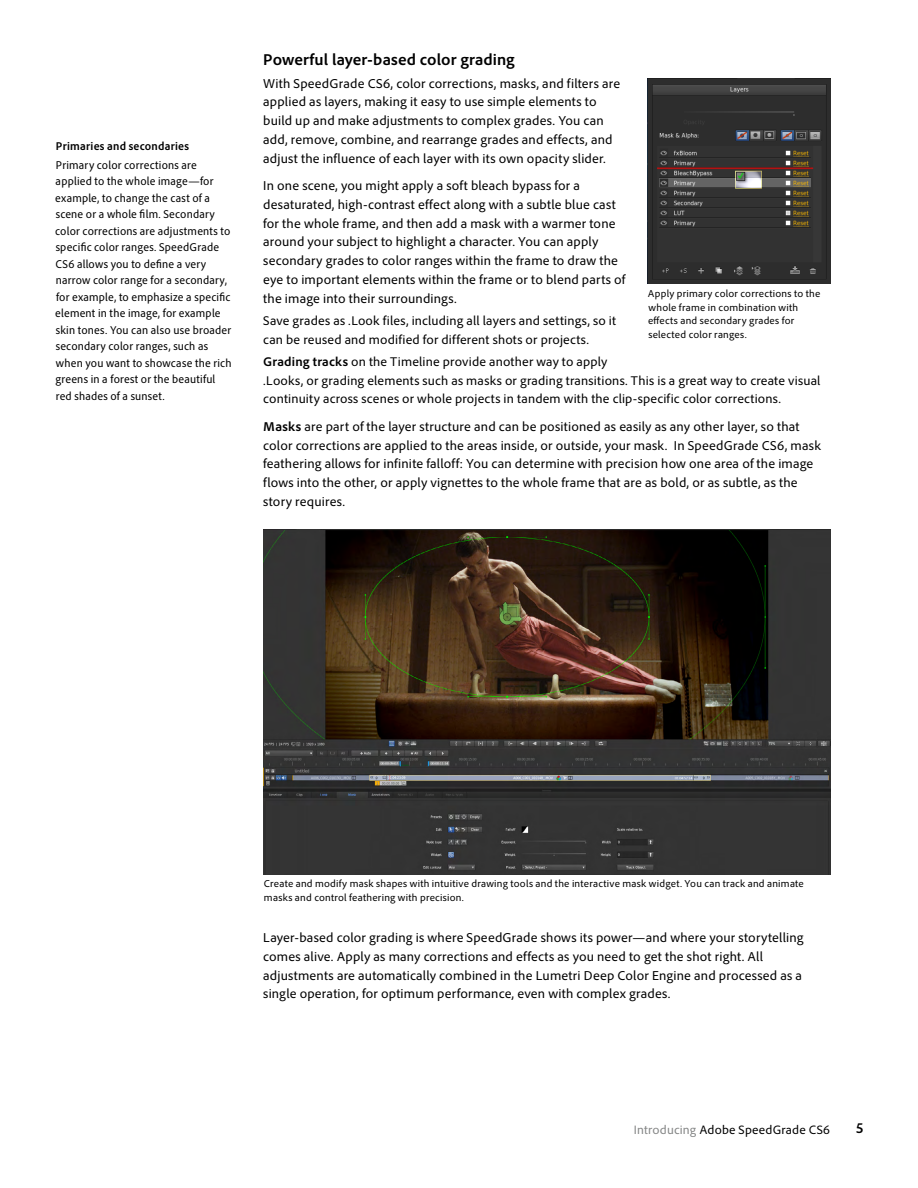
<style>
.page{position:relative;width:918px;height:1188px;background:#fff}
.page>*{position:absolute;margin:0;border:0;box-sizing:border-box;transform-origin:0 0}
.t1{font:700 16.5px "Adobe Clean";letter-spacing:.005em;color:#000}
.t2{font:700 semi-condensed 15px "Adobe Clean";color:#000}
.t3{font:13.5px/18.8px "Adobe Clean";letter-spacing:.01em;color:#000}
.t4{font:13.2px/18.6px "Adobe Clean";letter-spacing:.015em;color:#000}
.t5{font:12.75px "Adobe Clean";letter-spacing:.015em;color:#000}
.t6{font:semi-condensed 12px/16.5px "Adobe Clean";letter-spacing:.015em;color:#000}
.t7{font:700 semi-condensed 12px "Adobe Clean";letter-spacing:.02em;color:#000}
.t8{font:10.5px/13.5px "Adobe Clean";letter-spacing:.02em;color:#000}
.s1{font-weight:700}
.s2{color:#868787}
</style>
<div class="page">
<img style="left:648px;top:79px;width:182px;height:204px">
<img style="left:264px;top:529px;width:566px;height:346px">
<p class="t7" style="left:56px;top:139px;width:135px">Primaries and secondaries</p>
<p class="t6" style="left:55px;top:156px;width:178px">Primary color corrections are applied to the whole image—for example, to change the cast of a scene or a whole film. Secondary color corrections are adjustments to specific color ranges. SpeedGrade<br>CS6 allows you to define a very narrow color range for a secondary, for example, to emphasize a specific element in the image, for example skin tones. You can also use broader secondary color ranges, such as when you want to showcase the rich greens in a forest or the beautiful red shades of a sunset.</p>
<p class="t1" style="left:263px;top:49px;width:253px">Powerful layer-based color grading</p>
<p class="t3" style="left:263px;top:74px;width:359px">With SpeedGrade CS6, color corrections, masks, and filters are applied as layers, making it easy to use simple elements to build up and make adjustments to complex grades. You can add, remove, combine, and rearrange grades and effects, and adjust the influence of each layer with its own opacity slider.</p>
<p class="t3" style="left:263px;top:176px;width:364px">In one scene, you might apply a soft bleach bypass for a desaturated, high-contrast effect along with a subtle blue cast for the whole frame, and then add a mask with a warmer tone around your subject to highlight a character. You can apply secondary grades to color ranges within the frame to draw the eye to important elements within the frame or to blend parts of the image into their surroundings.</p>
<p class="t4" style="left:263px;top:312px;width:355px">Save grades as .Look files, including all layers and settings, so it can be reused and modified for different shots or projects.</p>
<p class="t4" style="left:263px;top:352px;width:559px"><span class="s1">Grading tracks</span> on the Timeline provide another way to apply<br>.Looks, or grading elements such as masks or grading transitions. This is a great way to create visual continuity across scenes or whole projects in tandem with the clip-specific color corrections.</p>
<p class="t3" style="left:263px;top:417px;width:559px"><span class="s1">Masks</span> are part of the layer structure and can be positioned as easily as any other layer, so that color corrections are applied to the areas inside, or outside, your mask. In SpeedGrade CS6, mask feathering allows for infinite falloff: You can determine with precision how one area of the image flows into the other, or apply vignettes to the whole frame that are as bold, or as subtle, as the story requires.</p>
<p class="t8" style="left:648px;top:287px;width:174px">Apply primary color corrections to the whole frame in combination with effects and secondary grades for selected color ranges.</p>
<p class="t8" style="left:264px;top:877px;width:542px">Create and modify mask shapes with intuitive drawing tools and the interactive mask widget. You can track and animate masks and control feathering with precision.</p>
<p class="t3" style="left:263px;top:928px;width:542px">Layer-based color grading is where SpeedGrade shows its power—and where your storytelling comes alive. Apply as many corrections and effects as you need to get the shot right. All adjustments are automatically combined in the Lumetri Deep Color Engine and processed as a single operation, for optimum performance, even with complex grades.</p>
<p class="t5" style="left:634px;top:1122px;width:198px"><span class="s2">Introducing</span> Adobe SpeedGrade CS6</p>
<p class="t2" style="left:856px;top:1119px;width:9px">5</p>
</div>
